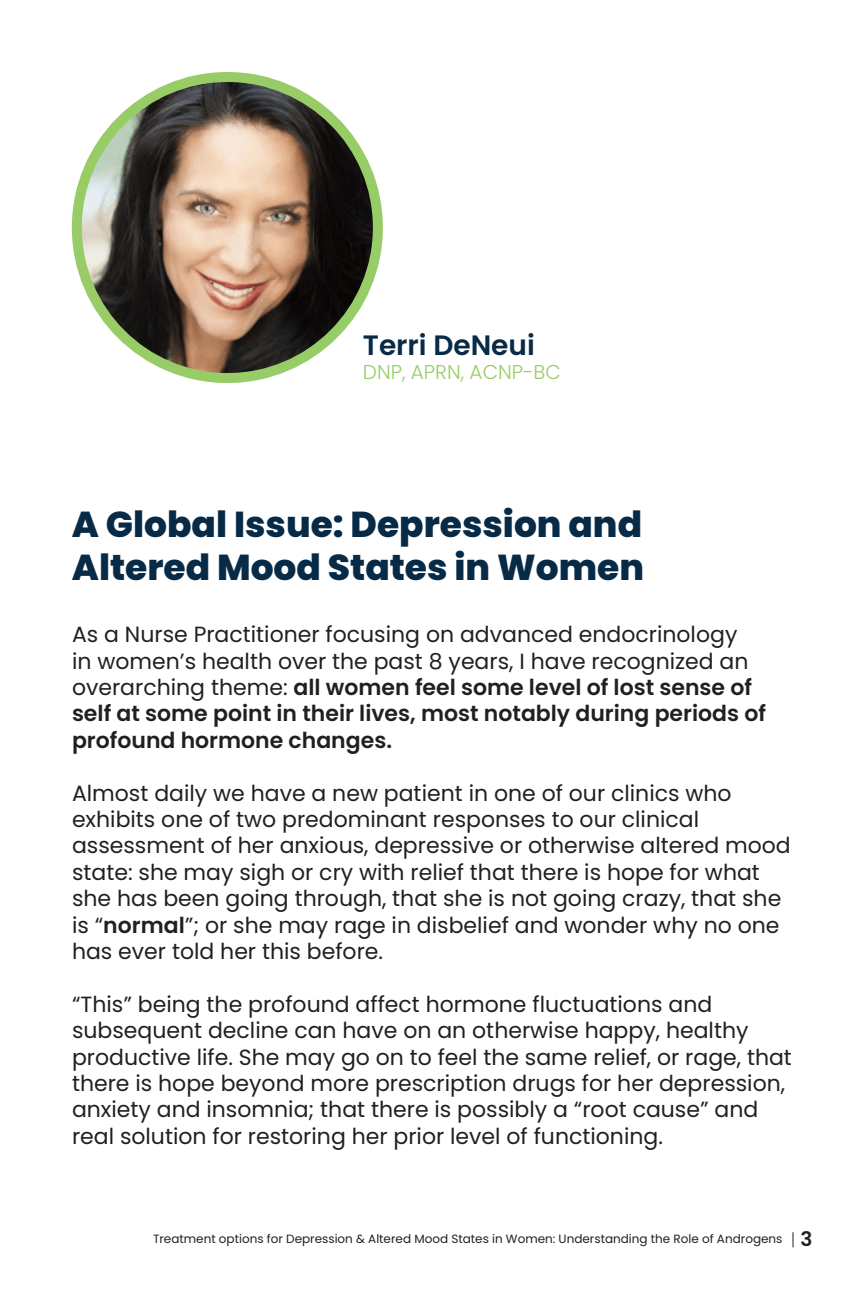
<style>
.page{position:relative;width:864px;height:1296px;background:#fff}
.page>*{position:absolute;margin:0;border:0;box-sizing:border-box;transform-origin:0 0}
.t1{font:800 36px/43.2px "Poppins";color:#072a46}
.t2{font:600 28px "Poppins";color:#072a46}
.Paragraph_Style_1{font:22px/26.4px "Poppins";color:#231f20}
.t3{font:300 20px "Poppins";color:#98cc66}
.t4{font:12px "Poppins";color:#231f20}
.s1{font-weight:600}
.s2{font-weight:600;font-size:20px}
</style>
<div class="page">
<img style="left:77px;top:77px;width:301px;height:301px;border-radius:151px">
<div style="left:72px;top:72px;width:311px;height:311px;border:10px solid #98cc66;border-radius:50%"></div>
<svg style="left:792px;top:1232px;width:2px;height:15px"></svg>
<p class="t2" style="left:363px;top:329px;width:174px">Terri DeNeui</p>
<p class="t3" style="left:363px;top:360px;width:199px">DNP, APRN, ACNP-BC</p>
<p class="t1" style="left:72px;top:503px;width:574px">A Global Issue: Depression and<br>Altered Mood States in Women</p>
<p class="Paragraph_Style_1" style="left:72px;top:621px;width:695px">As a Nurse Practitioner focusing on advanced endocrinology<br>in women’s health over the past 8 years, I have recognized an overarching theme: <span class="s1">all women feel some level of lost sense of self at some point in their lives, most notably during periods of profound hormone changes.</span></p>
<p class="Paragraph_Style_1" style="left:72px;top:780px;width:720px">Almost daily we have a new patient in one of our clinics who exhibits one of two predominant responses to our clinical assessment of her anxious, depressive or otherwise altered mood state: she may sigh or cry with relief that there is hope for what she has been going through, that she is not going crazy, that she is “<span class="s1">normal</span>”; or she may rage in disbelief and wonder why no one has ever told her this before.</p>
<p class="Paragraph_Style_1" style="left:72px;top:991px;width:722px">“This” being the profound affect hormone fluctuations and subsequent decline can have on an otherwise happy, healthy productive life. She may go on to feel the same relief, or rage, that there is hope beyond more prescription drugs for her depression, anxiety and insomnia; that there is possibly a “root cause” and real solution for restoring her prior level of functioning.</p>
<p class="t4" style="left:153px;top:1232px;width:661px">Treatment options for Depression &amp; Altered Mood States in Women: Understanding the Role of Androgens <span class="s2">3</span></p>
</div>
